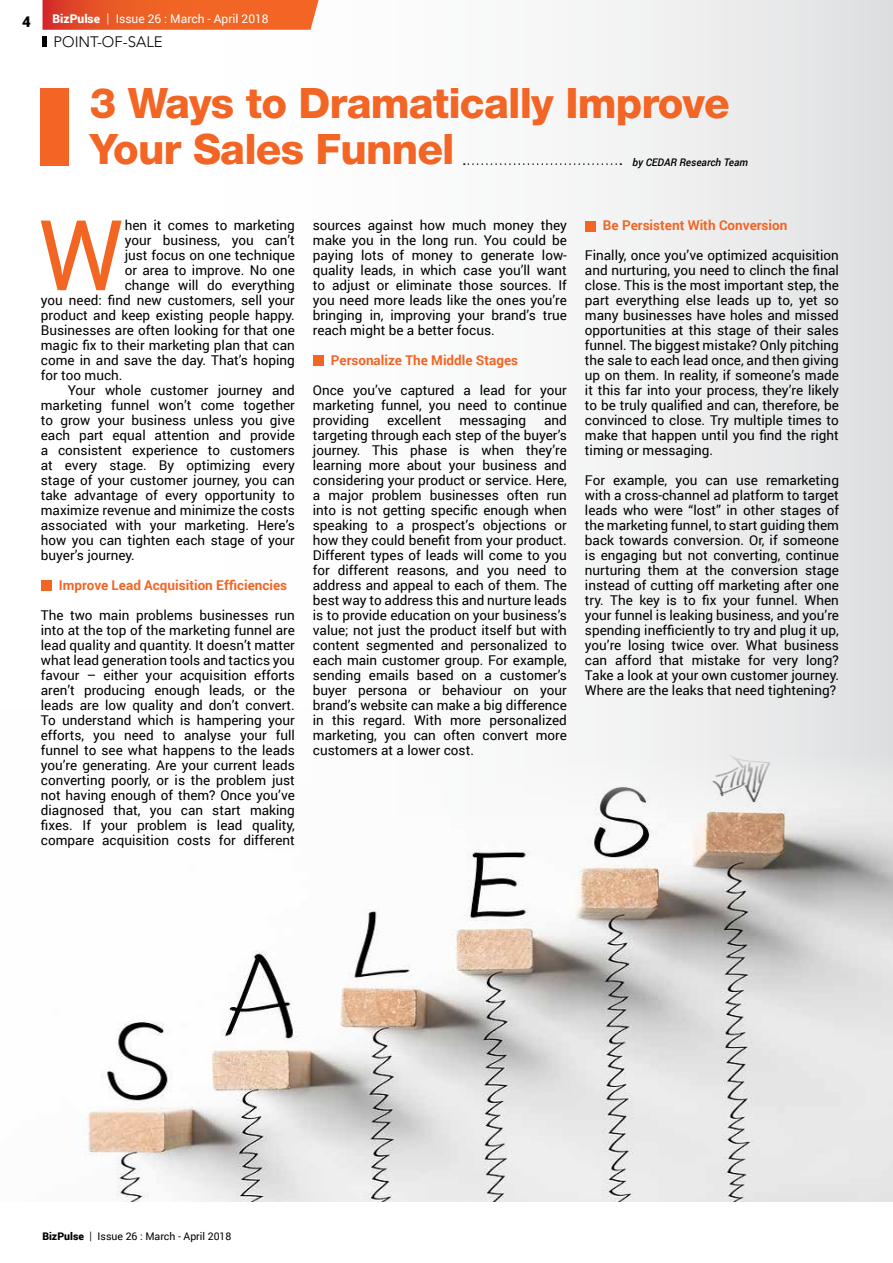
<style>
.page{position:relative;width:893px;height:1263px;background:#fff}
.page>*{position:absolute;margin:0;border:0;box-sizing:border-box;transform-origin:0 0}
.t1{font:97.95px "Roboto";color:#f26522}
.t2{font:800 42px/46.2px "Helvetica Neue LT Std";letter-spacing:-.02em;color:#f26524}
.t3{font:300 15px "Avenir LT Std";color:#000}
.t4{font:900 15px "Roboto";color:#000}
.t5{font:13.5px/15px "Roboto";color:#000;text-align:justify}
.t6{font:700 13.5px "Roboto";color:#f26524}
.t7{font:12px "Roboto";color:#fff}
.t8{font:10.5px "Roboto";color:#000}
.t9{font:italic 500 10.5px "Roboto";color:#000}
.s1{font-weight:900}
.s2{font-family:"Gotham"}
</style>
<div class="page">
<div style="left:0;top:0;width:893px;height:1202px;background:linear-gradient(to right,#fff,#e6e7e8)"></div>
<img style="left:0;top:710px;width:893px;height:492px">
<svg style="left:43px;top:0;width:279px;height:30px;background:#ec612c"></svg>
<hr style="left:43px;top:36px;width:4px;height:11px;background:#000">
<div style="left:585px;top:221px;width:10px;height:10px;background:#f26522"></div>
<div style="left:313px;top:355px;width:10px;height:11px;background:#f26522"></div>
<div style="left:41px;top:581px;width:10px;height:10px;background:#f26522"></div>
<div style="left:40px;top:88px;width:29px;height:78px;background:#f26524"></div>
<svg style="left:464px;top:163px;width:157px;height:2px"></svg>
<p class="t4" style="left:22px;top:11px;width:10px">4</p>
<p class="t7" style="left:53px;top:10px;width:218px"><span class="s1">BizPulse</span> <span class="s2">|</span> Issue 26 : March - April 2018</p>
<p class="t3" style="left:54px;top:33px;width:111px">POINT-OF-SALE</p>
<h2 class="t2" style="left:90px;top:80px;width:642px">3 Ways to Dramatically Improve<br>Your Sales Funnel</h2>
<p class="t9" style="left:633px;top:155px;width:117px">by CEDAR Research Team</p>
<h1 class="t1" style="left:38px;top:187px;width:88px">W</h1>
<p class="t5" style="left:125px;top:217px;width:172px">hen it comes to marketing</p>
<p class="t5" style="left:125px;top:232px;width:172px">your business, you can’t</p>
<p class="t5" style="left:125px;top:247px;width:172px">just focus on one technique</p>
<p class="t5" style="left:125px;top:262px;width:172px">or area to improve. No one</p>
<p class="t5" style="left:125px;top:277px;width:172px">change will do everything</p>
<p class="t5" style="left:41px;top:292px;width:256px">you need: find new customers, sell your</p>
<p class="t5" style="left:41px;top:307px;width:256px">product and keep existing people happy.</p>
<p class="t5" style="left:41px;top:322px;width:256px">Businesses are often looking for that one</p>
<p class="t5" style="left:41px;top:337px;width:256px">magic fix to their marketing plan that can</p>
<p class="t5" style="left:41px;top:352px;width:256px">come in and save the day. That’s hoping</p>
<p class="t5" style="left:41px;top:367px;width:83px">for too much.</p>
<p class="t5" style="left:68px;top:382px;width:229px">Your whole customer journey and</p>
<p class="t5" style="left:41px;top:397px;width:256px">marketing funnel won’t come together</p>
<p class="t5" style="left:41px;top:412px;width:256px">to grow your business unless you give</p>
<p class="t5" style="left:41px;top:427px;width:256px">each part equal attention and provide</p>
<p class="t5" style="left:41px;top:442px;width:256px">a consistent experience to customers</p>
<p class="t5" style="left:41px;top:457px;width:256px">at every stage. By optimizing every</p>
<p class="t5" style="left:41px;top:472px;width:256px">stage of your customer journey, you can</p>
<p class="t5" style="left:41px;top:487px;width:256px">take advantage of every opportunity to</p>
<p class="t5" style="left:41px;top:502px;width:256px">maximize revenue and minimize the costs</p>
<p class="t5" style="left:41px;top:517px;width:256px">associated with your marketing. Here’s</p>
<p class="t5" style="left:41px;top:532px;width:256px">how you can tighten each stage of your</p>
<p class="t5" style="left:41px;top:547px;width:96px">buyer’s journey.</p>
<p class="t6" style="left:59px;top:576px;width:230px">Improve Lead Acquisition Efficiencies</p>
<p class="t5" style="left:41px;top:607px;width:256px">The two main problems businesses run into at the top of the marketing funnel are lead quality and quantity. It doesn’t matter what lead generation tools and tactics you favour – either your acquisition efforts aren’t producing enough leads, or the leads are low quality and don’t convert.<br>To understand which is hampering your efforts, you need to analyse your full funnel to see what happens to the leads you’re generating. Are your current leads converting poorly, or is the problem just not having enough of them? Once you’ve diagnosed that, you can start making fixes. If your problem is lead quality, compare acquisition costs for different</p>
<p class="t5" style="left:313px;top:217px;width:256px">sources against how much money they make you in the long run. You could be paying lots of money to generate low&shy;quality leads, in which case you’ll want to adjust or eliminate those sources. If you need more leads like the ones you’re bringing in, improving your brand’s true reach might be a better focus.</p>
<p class="t6" style="left:331px;top:351px;width:189px">Personalize The Middle Stages</p>
<p class="t5" style="left:313px;top:382px;width:256px">Once you’ve captured a lead for your marketing funnel, you need to continue providing</p>
<p class="t5" style="left:313px;top:412px;width:256px;text-indent:231px">and targeting through each step of the buyer’s journey. This phase is when they’re learning more about your business and considering your product or service. Here, a major problem businesses often run into is not getting specific enough when speaking to a prospect’s objections or how they could benefit from your product.<br>Different types of leads will come to you for different reasons, and you need to address and appeal to each of them. The best way to address this and nurture leads is to provide education on your business’s value; not just the product itself but with content segmented and personalized to each main customer group. For example, sending emails based on a customer’s buyer persona or behaviour on your brand’s website can make a big difference in this regard. With more personalized marketing, you can often convert more customers at a lower cost.</p>
<p class="t5" style="left:387px;top:412px;width:56px">excellent</p>
<p class="t5" style="left:459px;top:412px;width:68px">messaging</p>
<p class="t6" style="left:603px;top:216px;width:186px">Be Persistent With Conversion</p>
<p class="t5" style="left:585px;top:247px;width:256px">Finally, once you’ve optimized acquisition and nurturing, you need to clinch the final close. This is the most important step, the part everything else leads up to, yet so many businesses have holes and missed opportunities at this stage of their sales funnel. The biggest mistake? Only pitching the sale to each lead once, and then giving up on them. In reality, if someone’s made it this far into your process, they’re likely to be truly qualified and can, therefore, be convinced to close. Try multiple times to make that happen until you find the right timing or messaging.</p>
<p class="t5" style="left:585px;top:472px;width:256px">For example, you can use remarketing with a cross-channel ad platform to target leads who were “lost” in other stages of the marketing funnel, to start guiding them back towards conversion. Or, if someone is engaging but not converting, continue nurturing them at the conversion stage instead of cutting off marketing after one try. The key is to fix your funnel. When your funnel is leaking business, and you’re spending inefficiently to try and plug it up, you’re losing twice over. What business can afford that mistake for very long?<br>Take a look at your own customer journey.<br>Where are the leaks that need tightening?</p>
<p class="t8" style="left:42px;top:1229px;width:191px"><span class="s1">BizPulse</span> <span class="s2">|</span> Issue 26 : March - April 2018</p>
</div>
